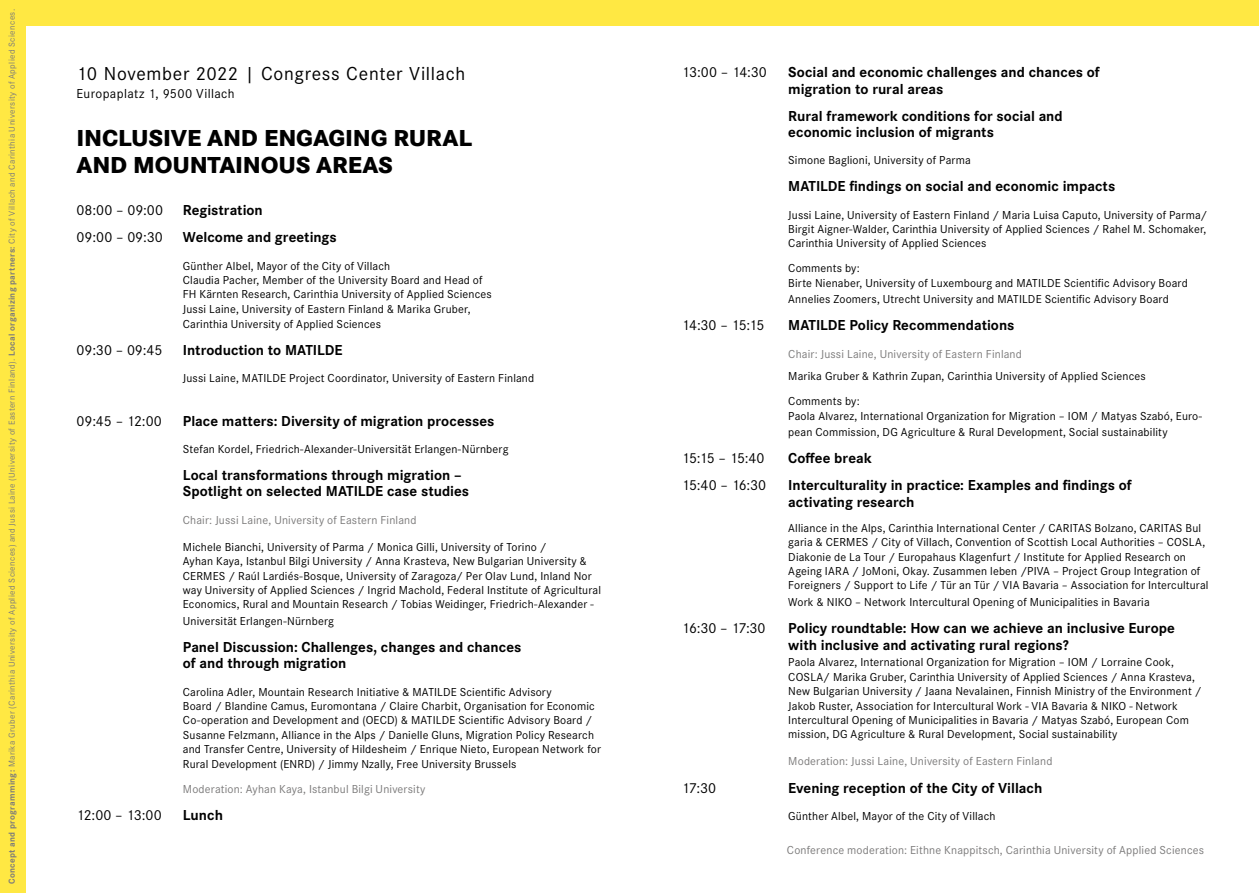
<style>
.page{position:relative;width:1259px;height:893px;background:#fff}
.page>*{position:absolute;margin:0;border:0;box-sizing:border-box;transform-origin:0 0}
.t1{font:800 24px/27px "Corporate S Pro";letter-spacing:-.005em;color:#000}
.t2{font:19.5px "Corporate S Pro";letter-spacing:.035em;color:#000}
.t3{font:700 15px/16.5px "Corporate S Pro";color:#000}
.t4{font:15px "Corporate S Pro";letter-spacing:-.005em;color:#000}
.t5{font:13.5px "Corporate S Pro";letter-spacing:.03em;color:#000}
.t6{font:12px/14.4px "Corporate S Pro";letter-spacing:.015em;color:#000}
.t7{font:12px "Corporate S Pro";letter-spacing:.015em;color:#7c7b7b}
.t8{font:9px "Corporate S Pro";letter-spacing:.04em;color:#7c7b7b}
.s1{font-weight:700}
</style>
<div class="page">
<div style="left:0;top:0;width:1259px;height:26px;background:#ffe843"></div>
<div style="left:0;top:0;width:26px;height:893px;background:#ffe843"></div>
<p class="t8" style="left:5px;top:884px;width:876px;rotate:-90deg"><span class="s1">Concept and programming:</span> Marika Gruber (Carinthia University of Applied Sciences) and Jussi Laine (University of Eastern Finland). <span class="s1">Local organizing partners:</span> City of Villach and Carinthia University of Applied Sciences.</p>
<h2 class="t2" style="left:77px;top:59px;width:390px">10 November 2022 | Congress Center Villach</h2>
<p class="t5" style="left:77px;top:84px;width:160px">Europaplatz 1, 9500 Villach</p>
<h1 class="t1" style="left:77px;top:123px;width:397px">INCLUSIVE AND ENGAGING RURAL<br>AND MOUNTAINOUS AREAS</h1>
<p class="t4" style="left:77px;top:199px;width:88px">08:00 – 09:00</p>
<p class="t3" style="left:183px;top:201px;width:81px">Registration</p>
<p class="t4" style="left:77px;top:227px;width:88px">09:00 – 09:30</p>
<p class="t3" style="left:183px;top:228px;width:155px">Welcome and greetings</p>
<p class="t6" style="left:183px;top:257px;width:310px">Günther Albel, Mayor of the City of Villach<br>Claudia Pacher, Member of the University Board and Head of FH Kärnten Research, Carinthia University of Applied Sciences Jussi Laine, University of Eastern Finland &amp; Marika Gruber, Carinthia University of Applied Sciences</p>
<p class="t4" style="left:77px;top:339px;width:87px">09:30 – 09:45</p>
<p class="t3" style="left:183px;top:340px;width:161px">Introduction to MATILDE</p>
<p class="t6" style="left:183px;top:370px;width:353px">Jussi Laine, MATILDE Project Coordinator, University of Eastern Finland</p>
<p class="t4" style="left:77px;top:410px;width:87px">09:45 – 12:00</p>
<p class="t3" style="left:183px;top:411px;width:313px">Place matters: Diversity of migration processes</p>
<p class="t6" style="left:183px;top:441px;width:327px">Stefan Kordel, Friedrich-Alexander-Universität Erlangen-Nürnberg</p>
<p class="t3" style="left:183px;top:465px;width:288px">Local transformations through migration –<br>Spotlight on selected MATILDE case studies</p>
<p class="t7" style="left:183px;top:511px;width:235px">Chair: Jussi Laine, University of Eastern Finland</p>
<p class="t6" style="left:183px;top:539px;width:419px">Michele Bianchi, University of Parma / Monica Gilli, University of Torino /<br>Ayhan Kaya, Istanbul Bilgi University / Anna Krasteva, New Bulgarian University &amp; CERMES / Raúl Lardiés-Bosque, University of Zaragoza/ Per Olav Lund, Inland Nor way University of Applied Sciences / Ingrid Machold, Federal Institute of Agricultural Economics, Rural and Mountain Research / Tobias Weidinger, Friedrich-Alexander -</p>
<p class="t6" style="left:183px;top:613px;width:153px">Universität Erlangen-Nürnberg</p>
<p class="t3" style="left:183px;top:637px;width:340px">Panel Discussion: Challenges, changes and chances of and through migration</p>
<p class="t6" style="left:183px;top:683px;width:419px">Carolina Adler, Mountain Research Initiative &amp; MATILDE Scientific Advisory<br>Board / Blandine Camus, Euromontana / Claire Charbit, Organisation for Economic Co-operation and Development and (OECD) &amp; MATILDE Scientific Advisory Board / Susanne Felzmann, Alliance in the Alps / Danielle Gluns, Migration Policy Research and Transfer Centre, University of Hildesheim / Enrique Nieto, European Network for Rural Development (ENRD) / Jimmy Nzally, Free University Brussels</p>
<p class="t7" style="left:183px;top:780px;width:244px">Moderation: Ayhan Kaya, Istanbul Bilgi University</p>
<p class="t4" style="left:77px;top:804px;width:87px">12:00 – 13:00</p>
<p class="t3" style="left:183px;top:805px;width:42px">Lunch</p>
<p class="t4" style="left:682px;top:61px;width:86px">13:00 – 14:30</p>
<p class="t3" style="left:788px;top:63px;width:313px">Social and economic challenges and chances of migration to rural areas</p>
<p class="t3" style="left:788px;top:106px;width:276px">Rural framework conditions for social and economic inclusion of migrants</p>
<p class="t6" style="left:788px;top:152px;width:184px">Simone Baglioni, University of Parma</p>
<p class="t3" style="left:788px;top:177px;width:328px">MATILDE findings on social and economic impacts</p>
<p class="t6" style="left:788px;top:207px;width:420px;text-align:justify">Jussi Laine, University of Eastern Finland / Maria Luisa Caputo, University of Parma/ Birgit Aigner-Walder, Carinthia University of Applied Sciences / Rahel M. Schomaker, Carinthia University of Applied Sciences</p>
<p class="t6" style="left:788px;top:260px;width:401px">Comments by:<br>Birte Nienaber, University of Luxembourg and MATILDE Scientific Advisory Board</p>
<p class="t6" style="left:788px;top:291px;width:382px">Annelies Zoomers, Utrecht University and MATILDE Scientific Advisory Board</p>
<p class="t4" style="left:682px;top:315px;width:84px">14:30 – 15:15</p>
<p class="t3" style="left:788px;top:316px;width:228px">MATILDE Policy Recommendations</p>
<p class="t7" style="left:788px;top:345px;width:235px">Chair: Jussi Laine, University of Eastern Finland</p>
<p class="t6" style="left:788px;top:363px;width:359px;line-height:25px">Marika Gruber &amp; Kathrin Zupan, Carinthia University of Applied Sciences<br>Comments by:</p>
<p class="t6" style="left:788px;top:406px;width:415px;line-height:16.5px">Paola Alvarez, International Organization for Migration – IOM / Matyas Szabó, Euro&shy;pean Commission, DG Agriculture &amp; Rural Development, Social sustainability</p>
<p class="t4" style="left:682px;top:447px;width:84px">15:15 – 15:40</p>
<p class="t3" style="left:788px;top:449px;width:85px">Coffee break</p>
<p class="t4" style="left:682px;top:474px;width:86px">15:40 – 16:30</p>
<p class="t3" style="left:788px;top:476px;width:345px">Interculturality in practice: Examples and findings of activating research</p>
<p class="t6" style="left:788px;top:520px;width:422px">Alliance in the Alps, Carinthia International Center / CARITAS Bolzano, CARITAS Bul garia &amp; CERMES / City of Villach, Convention of Scottish Local Authorities – COSLA, Diakonie de La Tour / Europahaus Klagenfurt / Institute for Applied Research on Ageing IARA / JoMoni, Okay. Zusammen leben /PIVA – Project Group Integration of Foreigners / Support to Life / Tür an Tür / VIA Bavaria – Association for Intercultural</p>
<p class="t6" style="left:788px;top:594px;width:363px">Work &amp; NIKO – Network Intercultural Opening of Municipalities in Bavaria</p>
<p class="t4" style="left:682px;top:617px;width:85px">16:30 – 17:30</p>
<p class="t3" style="left:788px;top:619px;width:388px">Policy roundtable: How can we achieve an inclusive Europe with inclusive and activating rural regions?</p>
<p class="t6" style="left:788px;top:654px;width:415px">Paola Alvarez, International Organization for Migration – IOM / Lorraine Cook, COSLA/ Marika Gruber, Carinthia University of Applied Sciences / Anna Krasteva, New Bulgarian University / Jaana Nevalainen, Finnish Ministry of the Environment / Jakob Ruster, Association for Intercultural Work - VIA Bavaria &amp; NIKO - Network Intercultural Opening of Municipalities in Bavaria / Matyas Szabó, European Com mission, DG Agriculture &amp; Rural Development, Social sustainability</p>
<p class="t7" style="left:788px;top:753px;width:266px">Moderation: Jussi Laine, University of Eastern Finland</p>
<p class="t4" style="left:682px;top:777px;width:36px">17:30</p>
<p class="t3" style="left:788px;top:778px;width:256px">Evening reception of the City of Villach</p>
<p class="t6" style="left:788px;top:808px;width:209px">Günther Albel, Mayor of the City of Villach</p>
<p class="t7" style="left:787px;top:841px;width:419px">Conference moderation: Eithne Knappitsch, Carinthia University of Applied Sciences</p>
</div>
